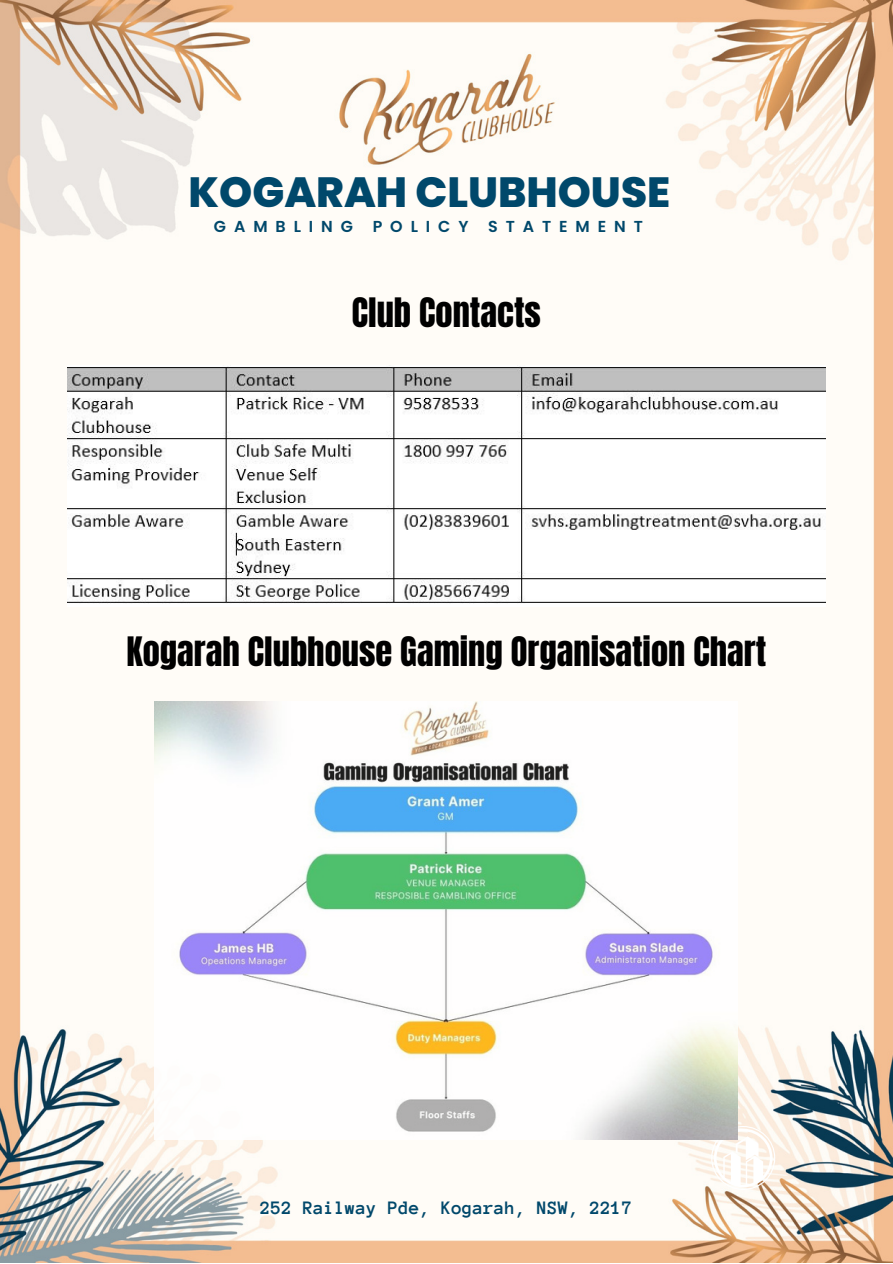
<style>
.page{position:relative;width:893px;height:1264px;background:#fff}
.page>*{position:absolute;margin:0;border:0;box-sizing:border-box;transform-origin:0 0}
.t1{font:800 42.15px "Poppins";color:#00486b}
.t2{font:34.5px "Anton";color:#000}
.t3{font:700 19.5px "Anonymous Pro";color:#00486b}
.t4{font:600 15.9px "Poppins";letter-spacing:.5em;color:#00486b}
</style>
<div class="page">
<img style="left:0;top:0;width:892px;height:1262px">
<svg style="left:711px;top:1125px;width:64px;height:64px"></svg>
<img style="left:67px;top:366px;width:758px;height:240px">
<img style="left:155px;top:702px;width:582px;height:437px">
<p class="t1" style="left:188px;top:162px;width:483px">KOGARAH CLUBHOUSE</p>
<p class="t4" style="left:214px;top:216px;width:430px">GAMBLING POLICY STATEMENT</p>
<p class="t2" style="left:352px;top:288px;width:191px">Club Contacts</p>
<p class="t2" style="left:126px;top:627px;width:641px">Kogarah Clubhouse Gaming Organisation Chart</p>
<p class="t3" style="left:260px;top:1197px;width:374px">252 Railway Pde, Kogarah, NSW, 2217</p>
</div>
